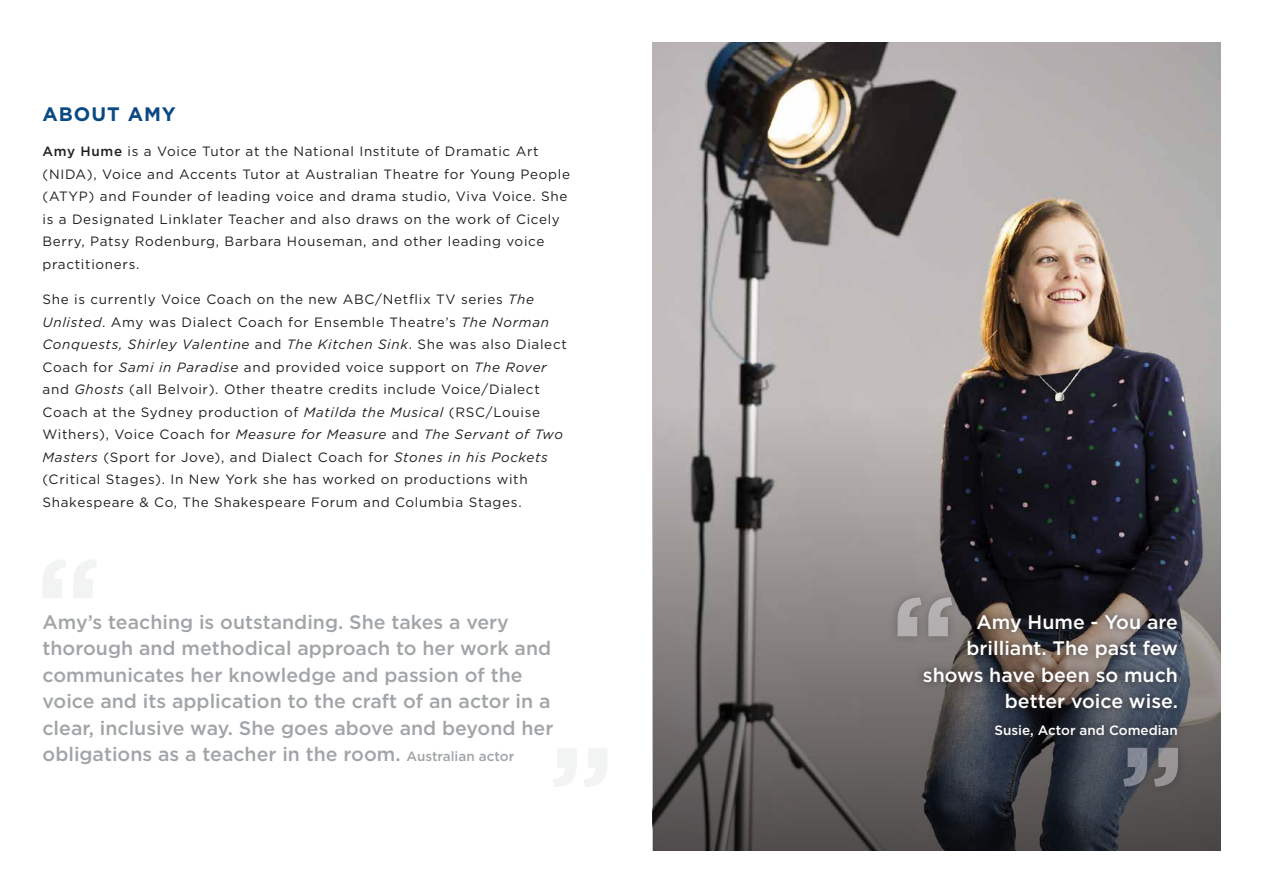
<style>
.page{position:relative;width:1263px;height:893px;background:#fff}
.page>*{position:absolute;margin:0;border:0;box-sizing:border-box;transform-origin:0 0}
.t1{font:500 19.5px/26.4px "Gotham";color:#a2a5a8}
.t2{font:500 19.5px/26.4px "Gotham";color:#fff;text-align:right}
.t3{font:700 19.5px "Gotham";letter-spacing:.05em;color:#0b4982}
.t4{font:13.5px/22.5px "Gotham";letter-spacing:.05em;color:#231f20}
.t5{font:500 13.5px "Gotham";color:#fff}
.s1{font-weight:500}
.s2{font-style:italic}
.s3{font-size:13.5px}
</style>
<div class="page">
<img style="left:653px;top:43px;width:567px;height:808px">
<svg style="left:653px;top:405px;width:567px;height:445px;background:#605d5f"></svg>
<div style="left:889px;top:588px;width:71px;height:58px;background:#231f20;opacity:.75"></div>
<svg style="left:897px;top:597px;width:55px;height:39px"></svg>
<svg style="left:43px;top:560px;width:54px;height:38px"></svg>
<div style="left:1115px;top:739px;width:72px;height:56px;background:#231f20;opacity:.75"></div>
<svg style="left:1123px;top:748px;width:55px;height:39px;background:#707279"></svg>
<svg style="left:553px;top:749px;width:54px;height:38px"></svg>
<div style="left:916px;top:606px;width:270px;height:139px;background:#231f20;opacity:.75"></div>
<h1 class="t3" style="left:43px;top:101px;width:135px">ABOUT AMY</h1>
<p class="t4" style="left:43px;top:140px;width:529px"><span class="s1">Amy Hume</span> is a Voice Tutor at the National Institute of Dramatic Art (NIDA), Voice and Accents Tutor at Australian Theatre for Young People (ATYP) and Founder of leading voice and drama studio, Viva Voice. She is a Designated Linklater Teacher and also draws on the work of Cicely Berry, Patsy Rodenburg, Barbara Houseman, and other leading voice practitioners.</p>
<p class="t4" style="left:43px;top:288px;width:526px">She is currently Voice Coach on the new ABC/Netflix TV series <span class="s2">The Unlisted</span>. Amy was Dialect Coach for Ensemble Theatre’s <span class="s2">The Norman Conquests, Shirley Valentine</span> and <span class="s2">The Kitchen Sink</span>. She was also Dialect Coach for <span class="s2">Sami in Paradise</span> and provided voice support on <span class="s2">The Rover </span>and <span class="s2">Ghosts</span> (all Belvoir). Other theatre credits include Voice/Dialect Coach at the Sydney production of <span class="s2">Matilda the Musical</span> (RSC/Louise Withers), Voice Coach for <span class="s2">Measure for Measure</span> and <span class="s2">The Servant of Two Masters</span> (Sport for Jove), and Dialect Coach for <span class="s2">Stones in his Pockets </span>(Critical Stages). In New York she has worked on productions with Shakespeare &amp; Co, The Shakespeare Forum and Columbia Stages.</p>
<p class="t1" style="left:43px;top:608px;width:512px">Amy’s teaching is outstanding. She takes a very thorough and methodical approach to her work and communicates her knowledge and passion of the voice and its application to the craft of an actor in a clear, inclusive way. She goes above and beyond her obligations as a teacher in the room. <span class="s3">Australian actor</span></p>
<h1 class="t2" style="left:923px;top:608px;width:256px">Amy Hume - You are brilliant. The past few shows have been so much better voice wise.</h1>
<p class="t5" style="left:994px;top:721px;width:185px">Susie, Actor and Comedian</p>
</div>
